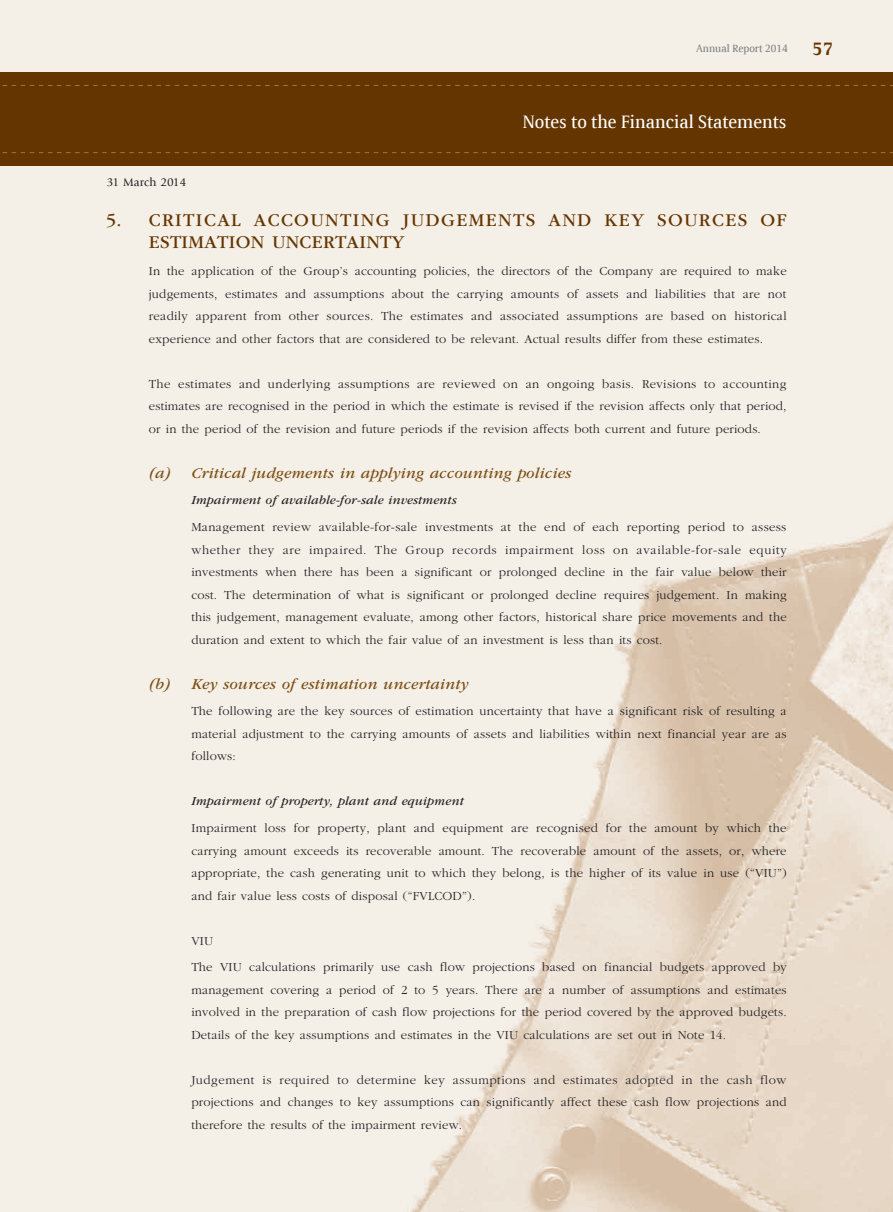
<style>
.page{position:relative;width:893px;height:1212px;background:#fff}
.page>*{position:absolute;margin:0;border:0;box-sizing:border-box;transform-origin:0 0}
.t1{font:18.75px/22.5px "ITC Garamond Std";letter-spacing:.075em;color:#653500}
.t2{font:18px "Allianz Serif";color:#fff}
.t3{font:700 18px "Allianz Serif";color:#653500}
.t4{font:italic 15.75px "ITC Garamond Std";letter-spacing:.015em;color:#7b4c0f}
.t5{font:300 12.75px/22.5px "ITC Garamond Std";letter-spacing:.015em;color:#231f20;text-align:justify}
.t6{font:12px "Giovanni Std";letter-spacing:.015em;color:#231f20}
.t7{font:10.5px "Allianz Serif";color:#808285}
.s1{font-weight:400;font-style:italic}
</style>
<div class="page">
<img style="left:0;top:0;width:893px;height:1212px">
<div style="left:0;top:72px;width:893px;height:94px;background:#653500"></div>
<svg style="left:3px;top:85px;width:890px;height:1px"></svg>
<svg style="left:3px;top:152px;width:890px;height:1px"></svg>
<p class="t7" style="left:697px;top:43px;width:93px">Annual Report 2014</p>
<p class="t3" style="left:812px;top:37px;width:23px">57</p>
<p class="t6" style="left:107px;top:175px;width:81px">31 March 2014</p>
<h2 class="t2" style="left:523px;top:111px;width:265px">Notes to the Financial Statements</h2>
<p class="t1" style="left:149px;top:209px;width:639px;text-indent:-43px">5. CRITICAL ACCOUNTING JUDGEMENTS AND KEY SOURCES OF<br>ESTIMATION UNCERTAINTY</p>
<p class="t5" style="left:149px;top:260px;width:639px">In the application of the Group’s accounting policies, the directors of the Company are required to make judgements, estimates and assumptions about the carrying amounts of assets and liabilities that are not readily apparent from other sources. The estimates and associated assumptions are based on historical experience and other factors that are considered to be relevant. Actual results differ from these estimates.</p>
<p class="t5" style="left:149px;top:372px;width:639px">The estimates and underlying assumptions are reviewed on an ongoing basis. Revisions to accounting estimates are recognised in the period in which the estimate is revised if the revision affects only that period, or in the period of the revision and future periods if the revision affects both current and future periods.</p>
<p class="t4" style="left:149px;top:464px;width:424px">(a) Critical judgements in applying accounting policies</p>
<p class="t5" style="left:191px;top:487px;width:597px;line-height:26.7px"><span class="s1">Impairment of available-for-sale investments<br></span>Management review available-for-sale investments at the end of each reporting period to assess</p>
<p class="t5" style="left:191px;top:538px;width:597px">whether they are impaired. The Group records impairment loss on available-for-sale equity investments when there has been a significant or prolonged decline in the fair value below their cost. The determination of what is significant or prolonged decline requires judgement. In making this judgement, management evaluate, among other factors, historical share price movements and the duration and extent to which the fair value of an investment is less than its cost.</p>
<p class="t4" style="left:149px;top:675px;width:321px">(b) Key sources of estimation uncertainty</p>
<p class="t5" style="left:191px;top:700px;width:597px">The following are the key sources of estimation uncertainty that have a significant risk of resulting a material adjustment to the carrying amounts of assets and liabilities within next financial year are as follows:</p>
<p class="t5" style="left:191px;top:788px;width:597px;line-height:26.7px"><span class="s1">Impairment of property, plant and equipment<br></span>Impairment loss for property, plant and equipment are recognised for the amount by which the</p>
<p class="t5" style="left:191px;top:839px;width:597px">carrying amount exceeds its recoverable amount. The recoverable amount of the assets, or, where appropriate, the cash generating unit to which they belong, is the higher of its value in use (“VIU”) and fair value less costs of disposal (“FVLCOD”).</p>
<p class="t5" style="left:191px;top:927px;width:597px;line-height:26.7px">VIU<br>The VIU calculations primarily use cash flow projections based on financial budgets approved by</p>
<p class="t5" style="left:191px;top:979px;width:597px">management covering a period of 2 to 5 years. There are a number of assumptions and estimates involved in the preparation of cash flow projections for the period covered by the approved budgets.<br>Details of the key assumptions and estimates in the VIU calculations are set out in Note 14.</p>
<p class="t5" style="left:191px;top:1069px;width:597px">Judgement is required to determine key assumptions and estimates adopted in the cash flow projections and changes to key assumptions can significantly affect these cash flow projections and therefore the results of the impairment review.</p>
</div>
